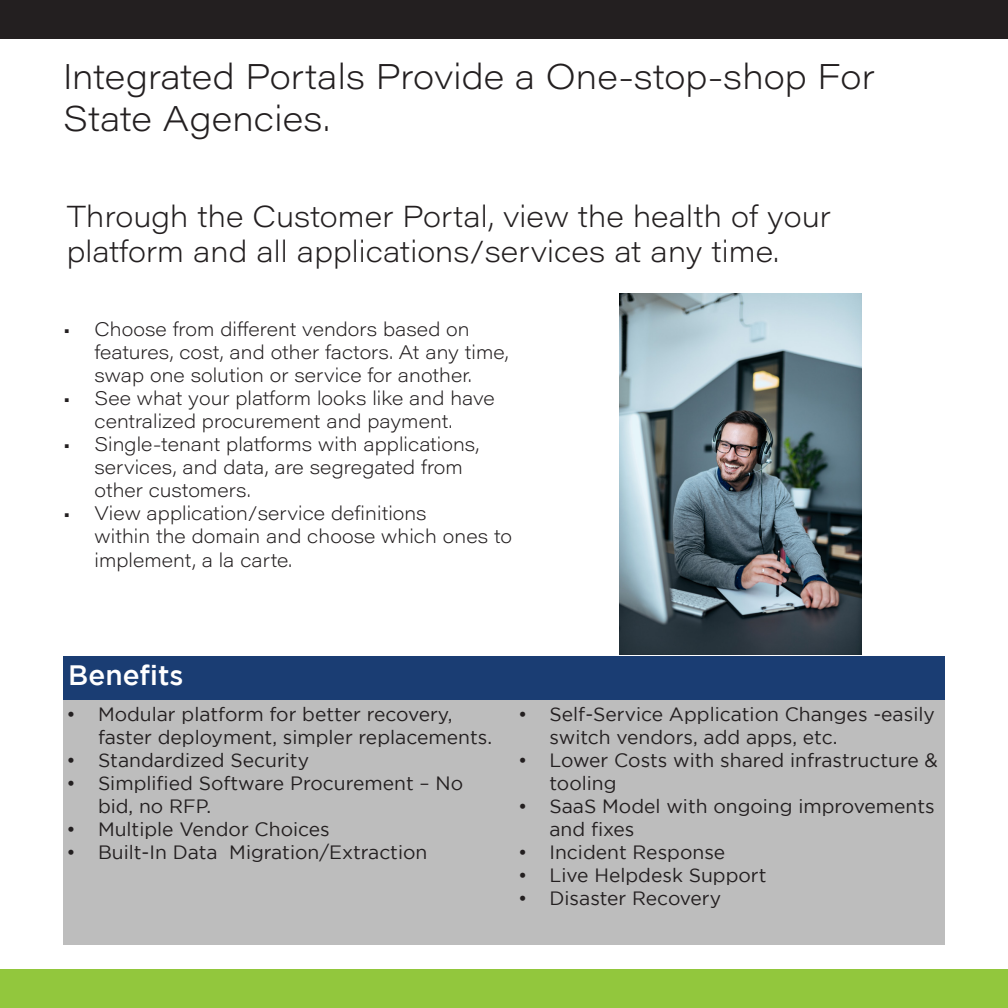
<style>
.page{position:relative;width:1008px;height:1008px;background:#fff}
.page>*{position:absolute;margin:0;border:0;box-sizing:border-box;transform-origin:0 0}
.t1{font:35px "Acumin Variable Concept";color:#231f20}
.t2{font:29.75px "Acumin Variable Concept";color:#231f20}
.t3{font:500 28px "Gotham";color:#fff}
.t4{font:19.25px/23.1px "Gotham";color:#231f20}
.t5{font:19.25px/23.1px "Acumin Variable Concept";color:#231f20}
</style>
<div class="page">
<div style="left:63px;top:691px;width:881px;height:254px;background:#bdbdbd"></div>
<div style="left:0;top:970px;width:1008px;height:38px;background:#92c73d"></div>
<div style="left:63px;top:656px;width:882px;height:43px;background:#1a3d73"></div>
<img style="left:620px;top:294px;width:241px;height:361px">
<div style="left:0;top:0;width:1008px;height:38px;background:#231f20"></div>
<p class="t1" style="left:63px;top:52px;width:813px">Integrated Portals Provide a One-stop-shop For</p>
<p class="t1" style="left:63px;top:94px;width:268px">State Agencies.</p>
<p class="t2" style="left:67px;top:196px;width:766px">Through the Customer Portal, view the health of your</p>
<p class="t2" style="left:67px;top:231px;width:714px">platform and all applications/services at any time.</p>
<p class="t5" style="left:94px;top:317px;width:416px;text-indent:-32px">• Choose from different vendors based on features, cost, and other factors. At any time, swap one solution or service for another.</p>
<p class="t5" style="left:63px;top:386px;width:433px;text-align:center">• See what your platform looks like and have centralized procurement and payment.</p>
<p class="t5" style="left:94px;top:432px;width:387px;text-indent:-32px">• Single-tenant platforms with applications, services, and data, are segregated from other customers.</p>
<p class="t5" style="left:94px;top:501px;width:419px;text-indent:-32px">• View application/service definitions<br>within the domain and choose which ones to implement, a la carte.</p>
<p class="t3" style="left:68px;top:659px;width:117px">Benefits</p>
<p class="t4" style="left:98px;top:702px;width:396px;text-indent:-32px">• Modular platform for better recovery, faster deployment, simpler replacements.</p>
<p class="t4" style="left:66px;top:748px;width:244px">• Standardized Security</p>
<p class="t4" style="left:98px;top:771px;width:367px;text-indent:-32px">• Simplified Software Procurement – No bid, no RFP.</p>
<p class="t4" style="left:66px;top:817px;width:265px">• Multiple Vendor Choices</p>
<p class="t4" style="left:66px;top:841px;width:362px">• Built-In Data Migration/Extraction</p>
<p class="t4" style="left:550px;top:702px;width:387px;text-indent:-32px">• Self-Service Application Changes -easily switch vendors, add apps, etc.</p>
<p class="t4" style="left:550px;top:748px;width:390px;text-indent:-32px">• Lower Costs with shared infrastructure &amp; tooling</p>
<p class="t4" style="left:550px;top:794px;width:387px;text-indent:-32px">• SaaS Model with ongoing improvements and fixes</p>
<p class="t4" style="left:518px;top:841px;width:209px">• Incident Response</p>
<p class="t4" style="left:518px;top:864px;width:250px">• Live Helpdesk Support</p>
<p class="t4" style="left:518px;top:887px;width:205px">• Disaster Recovery</p>
</div>
